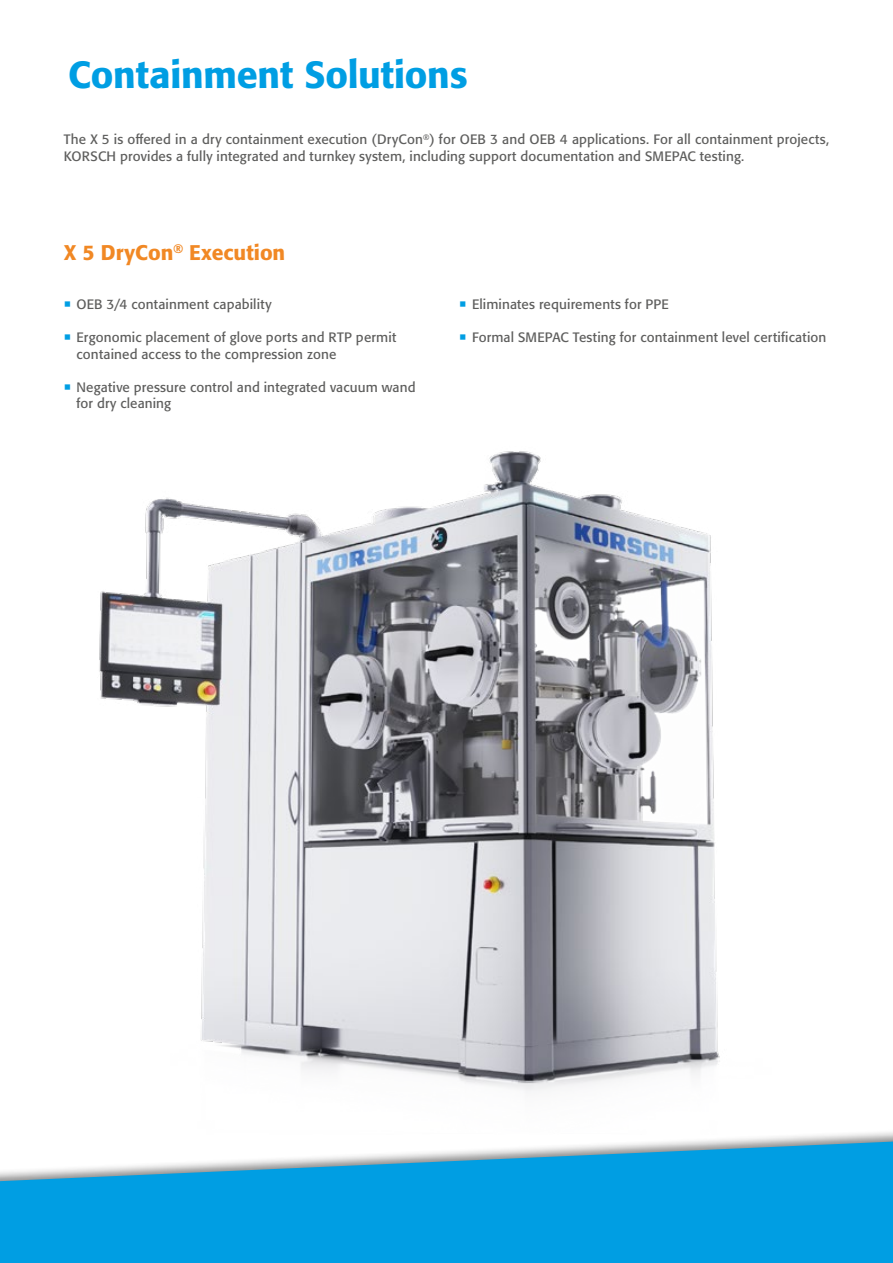
<style>
.page{position:relative;width:893px;height:1263px;background:#fff}
.page>*{position:absolute;margin:0;border:0;box-sizing:border-box;transform-origin:0 0}
.t1{font:500 37.5px "Formata Pro";letter-spacing:-.005em;color:#009ee3}
.t2{font:500 21px "Formata Pro";color:#f18824}
.t3{font:13.5px/16.5px "Formata Pro";letter-spacing:.01em;color:#5e5e5d}
</style>
<div class="page">
<div style="left:0;top:1087px;width:893px;height:176px;background:#000;opacity:.46"></div>
<svg style="left:0;top:1141px;width:893px;height:122px;fill:#009ee3"></svg>
<img style="left:0;top:451px;width:893px;height:683px">
<h1 class="t1" style="left:68px;top:51px;width:401px">Containment Solutions</h1>
<p class="t3" style="left:64px;top:131px;width:767px">The X 5 is offered in a dry containment execution (DryCon<sup>®</sup>) for OEB 3 and OEB 4 applications. For all containment projects,<br>KORSCH provides a fully integrated and turnkey system, including support documentation and SMEPAC testing.</p>
<h2 class="t2" style="left:64px;top:239px;width:223px">X 5 DryCon<sup>®</sup> Execution</h2>
<p class="t3" style="left:77px;top:296px;width:197px">OEB 3/4 containment capability</p>
<p class="t3" style="left:77px;top:329px;width:321px">Ergonomic placement of glove ports and RTP permit contained access to the compression zone</p>
<p class="t3" style="left:77px;top:379px;width:340px">Negative pressure control and integrated vacuum wand for dry cleaning</p>
<p class="t3" style="left:472px;top:296px;width:198px">Eliminates requirements for PPE</p>
<p class="t3" style="left:472px;top:329px;width:356px">Formal SMEPAC Testing for containment level certification</p>
</div>
